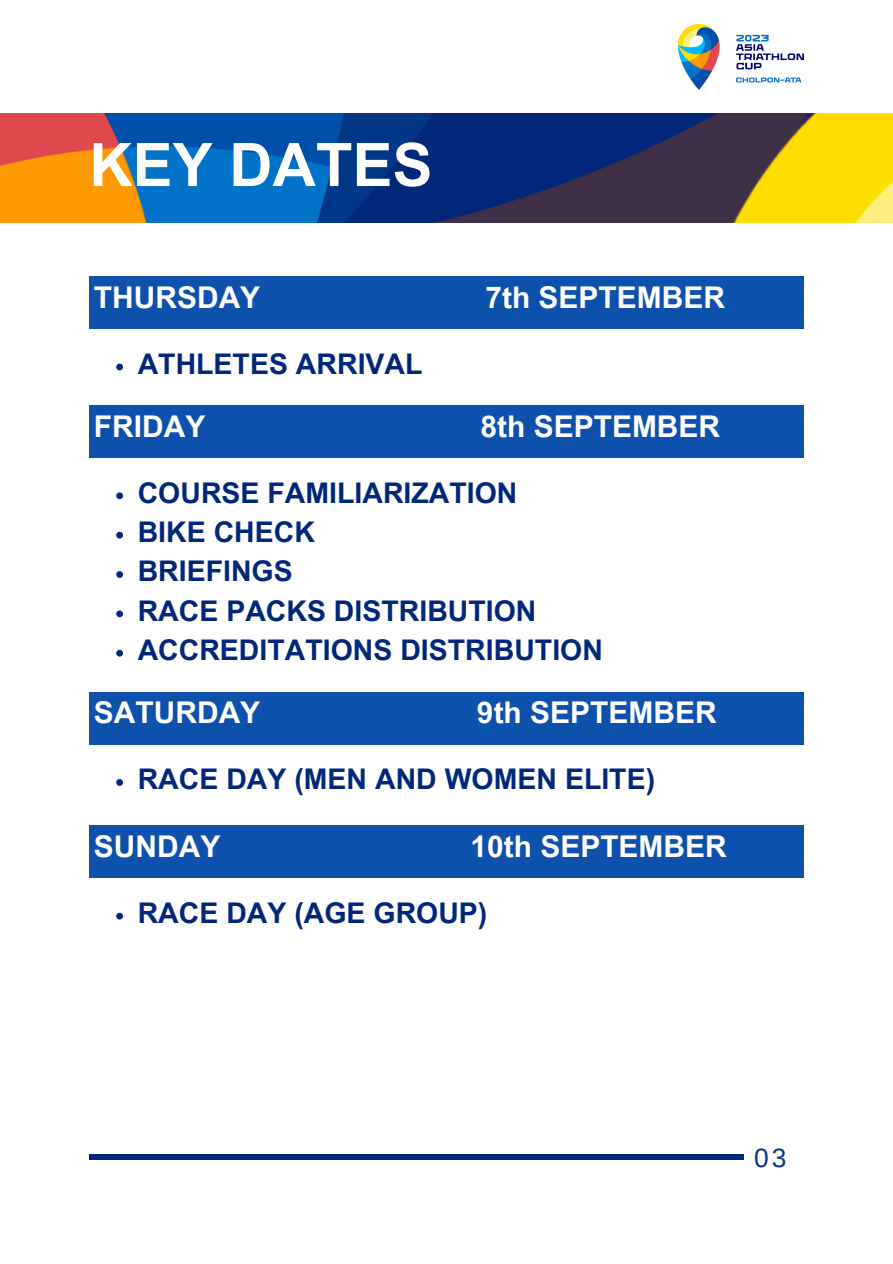
<style>
.page{position:relative;width:893px;height:1264px;background:#fff}
.page>*{position:absolute;margin:0;border:0;box-sizing:border-box;transform-origin:0 0}
.t1{font:700 60px "Arial MT Pro";color:#fff}
.t2{font:700 30px "Arial MT Pro";color:#fff}
.t3{font:700 28.5px "Arial MT Pro";color:#00277a}
.t4{font:26.4px "Arimo";color:#003887}
</style>
<div class="page">
<div style="left:89px;top:1153px;width:654px;height:6px;background:#00277a"></div>
<div style="left:89px;top:276px;width:714px;height:53px;background:#0d51ac"></div>
<img style="left:0;top:114px;width:892px;height:109px">
<img style="left:678px;top:25px;width:125px;height:64px">
<svg style="left:116px;top:363px;width:7px;height:7px"></svg>
<div style="left:89px;top:406px;width:714px;height:52px;background:#0d51ac"></div>
<svg style="left:116px;top:492px;width:7px;height:7px"></svg>
<svg style="left:116px;top:532px;width:7px;height:6px"></svg>
<svg style="left:116px;top:571px;width:7px;height:7px"></svg>
<svg style="left:116px;top:610px;width:7px;height:7px"></svg>
<svg style="left:116px;top:650px;width:7px;height:6px"></svg>
<div style="left:89px;top:692px;width:714px;height:52px;background:#0d51ac"></div>
<svg style="left:116px;top:779px;width:7px;height:6px"></svg>
<div style="left:89px;top:825px;width:714px;height:53px;background:#0d51ac"></div>
<svg style="left:116px;top:912px;width:7px;height:7px"></svg>
<p class="t1" style="left:89px;top:142px;width:345px">KEY DATES</p>
<p class="t2" style="left:94px;top:286px;width:168px">THURSDAY</p>
<p class="t2" style="left:485px;top:286px;width:241px">7th SEPTEMBER</p>
<p class="t3" style="left:138px;top:353px;width:286px">ATHLETES ARRIVAL</p>
<p class="t2" style="left:94px;top:415px;width:113px">FRIDAY</p>
<p class="t2" style="left:480px;top:415px;width:241px">8th SEPTEMBER</p>
<p class="t3" style="left:138px;top:482px;width:381px">COURSE FAMILIARIZATION</p>
<p class="t3" style="left:138px;top:521px;width:179px">BIKE CHECK</p>
<p class="t3" style="left:138px;top:560px;width:157px">BRIEFINGS</p>
<p class="t3" style="left:138px;top:600px;width:400px">RACE PACKS DISTRIBUTION</p>
<p class="t3" style="left:138px;top:639px;width:467px">ACCREDITATIONS DISTRIBUTION</p>
<p class="t2" style="left:94px;top:701px;width:168px">SATURDAY</p>
<p class="t2" style="left:477px;top:701px;width:241px">9th SEPTEMBER</p>
<p class="t3" style="left:138px;top:768px;width:519px">RACE DAY (MEN AND WOMEN ELITE)</p>
<p class="t2" style="left:94px;top:835px;width:128px">SUNDAY</p>
<p class="t2" style="left:470px;top:835px;width:258px">10th SEPTEMBER</p>
<p class="t3" style="left:138px;top:902px;width:351px">RACE DAY (AGE GROUP)</p>
<p class="t4" style="left:754px;top:1142px;width:34px">03</p>
</div>
